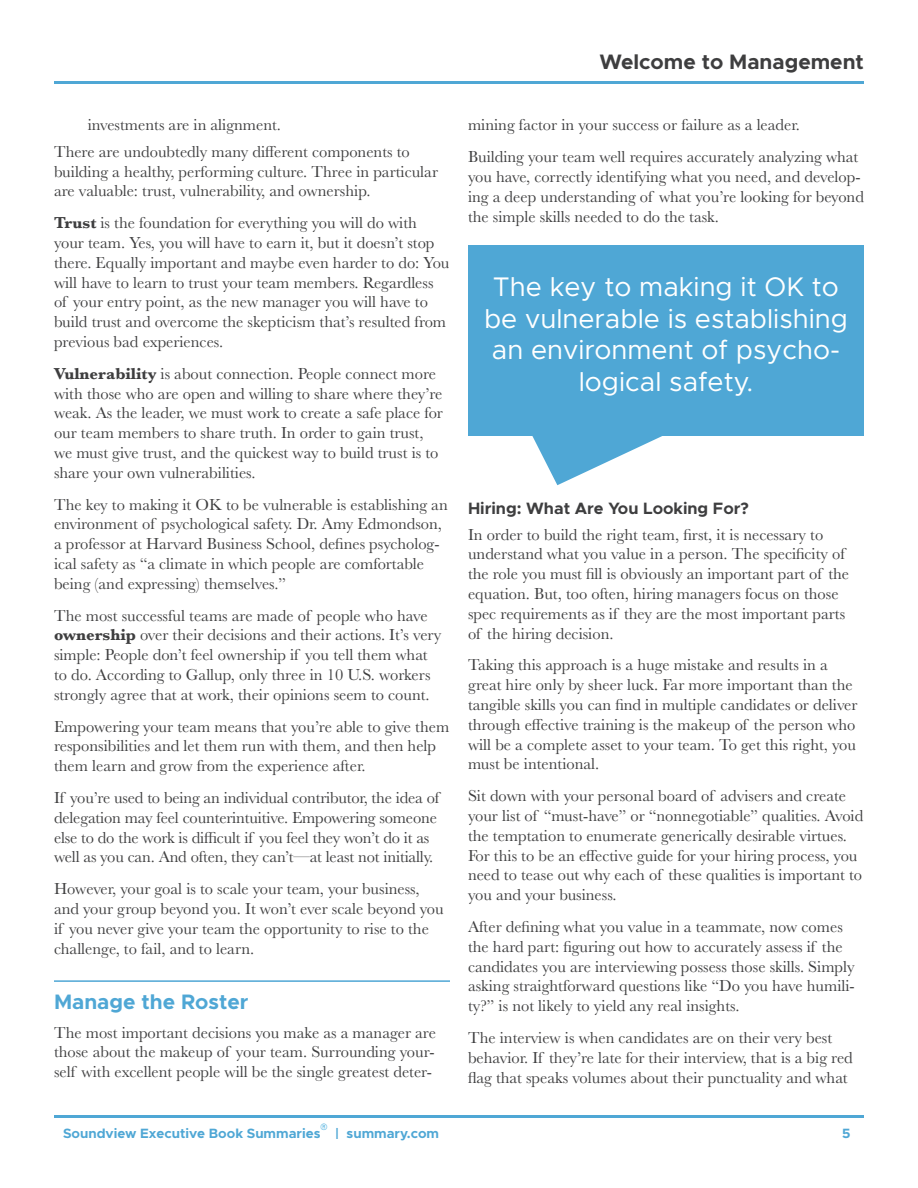
<style>
.page{position:relative;width:918px;height:1188px;background:#fff}
.page>*{position:absolute;margin:0;border:0;box-sizing:border-box;transform-origin:0 0}
.Pull_Quote{font:27px/31.5px "Metropolis";color:#fff;text-align:center}
.t1{font:700 21px "Metropolis";color:#3e3e3f}
.Sectiont_Title_With{font:700 21px "Metropolis";color:#4fa7d5}
.Body_Copy{font:16.5px/19.8px "Baskerville";color:#3e3e3f}
.Subheading{font:700 16.5px "Metropolis";color:#3e3e3f}
.t2{font:700 13.5px "Metropolis";color:#4fa7d5}
.t3{font:300 condensed 8.7px "Univers LT Std";color:#36a5da}
.s1{font-weight:700}
</style>
<div class="page">
<hr style="left:54px;top:1115px;width:810px;height:3px;background:#4fa7d5">
<hr style="left:54px;top:81px;width:810px;height:3px;background:#4fa7d5">
<div style="left:468px;top:245px;width:396px;height:191px;background:#4fa7d5"></div>
<svg style="left:532px;top:436px;width:130px;height:49px"></svg>
<hr style="left:54px;top:980px;width:396px;height:2px;background:#4fa7d5">
<p class="Body_Copy" style="left:88px;top:115px;width:195px">investments are in alignment.</p>
<p class="Body_Copy" style="left:54px;top:142px;width:386px">There are undoubtedly many different components to building a healthy, performing culture. Three in particular are valuable: trust, vulnerability, and ownership.</p>
<p class="Body_Copy" style="left:54px;top:213px;width:397px"><span class="s1">Trust</span> is the foundation for everything you will do with your team. Yes, you will have to earn it, but it doesn’t stop there. Equally important and maybe even harder to do: You will have to learn to trust your team members. Regardless of your entry point, as the new manager you will have to build trust and overcome the skepticism that’s resulted from previous bad experiences.</p>
<p class="Body_Copy" style="left:54px;top:364px;width:390px"><span class="s1">Vulnerability</span> is about connection. People connect more with those who are open and willing to share where they’re weak. As the leader, we must work to create a safe place for our team members to share truth. In order to gain trust, we must give trust, and the quickest way to build trust is to share your own vulnerabilities.</p>
<p class="Body_Copy" style="left:54px;top:495px;width:395px">The key to making it OK to be vulnerable is establishing an environment of psychological safety. Dr. Amy Edmondson, a professor at Harvard Business School, defines psycholog&shy;ical safety as “a climate in which people are comfortable being (and expressing) themselves.”</p>
<p class="Body_Copy" style="left:54px;top:606px;width:389px">The most successful teams are made of people who have <span class="s1">ownership</span> over their decisions and their actions. It’s very simple: People don’t feel ownership if you tell them what to do. According to Gallup, only three in 10 U.S. workers strongly agree that at work, their opinions seem to count.</p>
<p class="Body_Copy" style="left:54px;top:717px;width:397px">Empowering your team means that you’re able to give them responsibilities and let them run with them, and then help them learn and grow from the experience after.</p>
<p class="Body_Copy" style="left:54px;top:788px;width:387px">If you’re used to being an individual contributor, the idea of delegation may feel counterintuitive. Empowering someone else to do the work is difficult if you feel they won’t do it as well as you can. And often, they can’t—at least not initially.</p>
<p class="Body_Copy" style="left:54px;top:879px;width:391px">However, your goal is to scale your team, your business, and your group beyond you. It won’t ever scale beyond you if you never give your team the opportunity to rise to the challenge, to fail, and to learn.</p>
<p class="Sectiont_Title_With" style="left:54px;top:988px;width:196px">Manage the Roster</p>
<p class="Body_Copy" style="left:54px;top:1023px;width:384px;text-align:justify">The most important decisions you make as a manager are those about the makeup of your team. Surrounding your&shy;self with excellent people will be the single greatest deter-</p>
<p class="t1" style="left:600px;top:49px;width:266px">Welcome to Management</p>
<p class="Body_Copy" style="left:468px;top:115px;width:333px">mining factor in your success or failure as a leader.</p>
<p class="Body_Copy" style="left:468px;top:147px;width:398px">Building your team well requires accurately analyzing what you have, correctly identifying what you need, and develop&shy;ing a deep understanding of what you’re looking for beyond the simple skills needed to do the task.</p>
<p class="Pull_Quote" style="left:484px;top:271px;width:365px">The key to making it OK to be vulnerable is establishing an environment of psycho&shy;logical safety.</p>
<p class="Subheading" style="left:468px;top:498px;width:282px">Hiring: What Are You Looking For?</p>
<p class="Body_Copy" style="left:468px;top:525px;width:383px">In order to build the right team, first, it is necessary to understand what you value in a person. The specificity of the role you must fill is obviously an important part of the equation. But, too often, hiring managers focus on those spec requirements as if they are the most important parts of the hiring decision.</p>
<p class="Body_Copy" style="left:468px;top:655px;width:391px">Taking this approach is a huge mistake and results in a great hire only by sheer luck. Far more important than the tangible skills you can find in multiple candidates or deliver through effective training is the makeup of the person who will be a complete asset to your team. To get this right, you must be intentional.</p>
<p class="Body_Copy" style="left:468px;top:786px;width:397px">Sit down with your personal board of advisers and create your list of “must-have” or “nonnegotiable” qualities. Avoid the temptation to enumerate generically desirable virtues.<br>For this to be an effective guide for your hiring process, you need to tease out why each of these qualities is important to you and your business.</p>
<p class="Body_Copy" style="left:468px;top:917px;width:388px">After defining what you value in a teammate, now comes the hard part: figuring out how to accurately assess if the candidates you are interviewing possess those skills. Simply asking straightforward questions like “Do you have humili&shy;ty?” is not likely to yield any real insights.</p>
<p class="Body_Copy" style="left:468px;top:1028px;width:386px">The interview is when candidates are on their very best behavior. If they’re late for their interview, that is a big red flag that speaks volumes about their punctuality and what</p>
<p class="t3" style="left:321px;top:1121px;width:8px">®</p>
<p class="t2" style="left:63px;top:1124px;width:259px">Soundview Executive Book Summaries</p>
<p class="t2" style="left:842px;top:1124px;width:10px">5</p>
<p class="t2" style="left:335px;top:1124px;width:106px">| summary.com</p>
</div>
